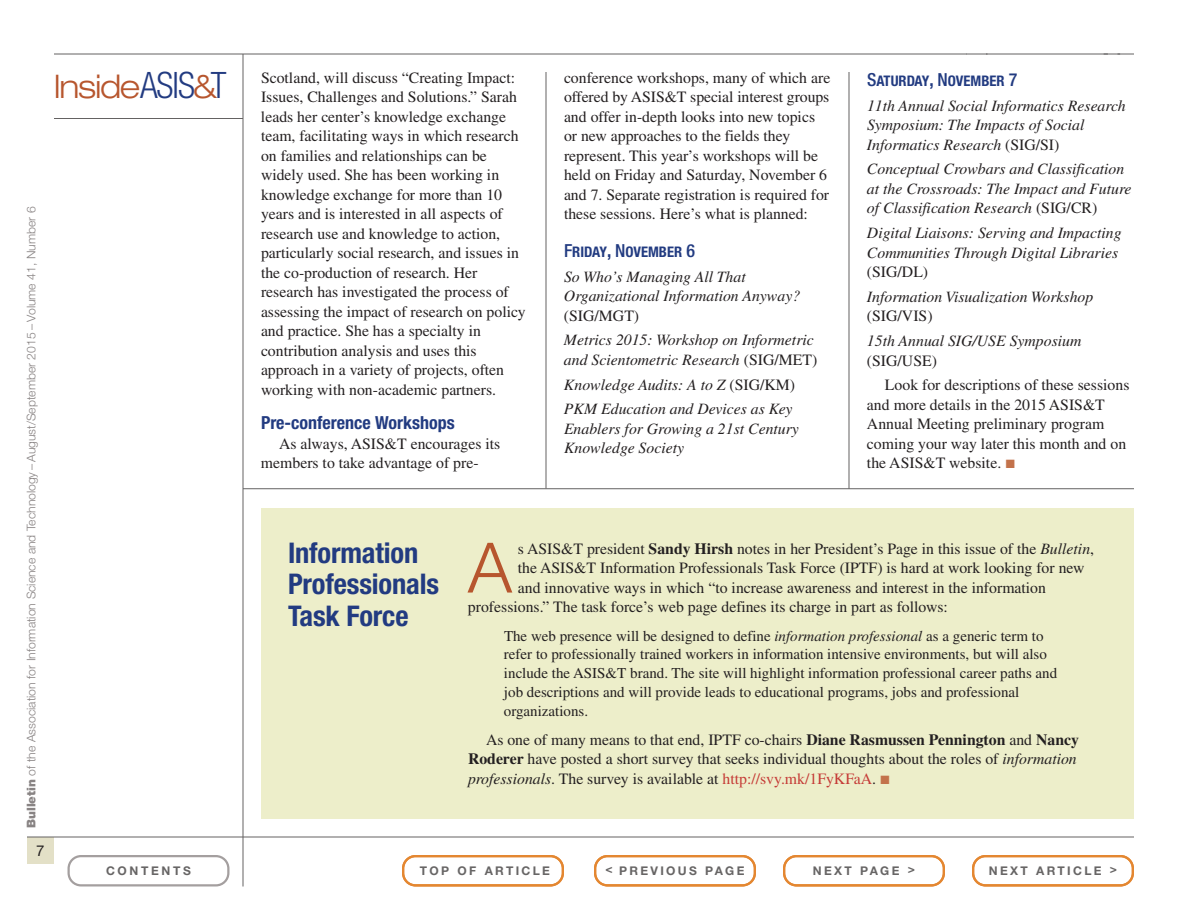
<style>
.page{position:relative;width:1188px;height:918px;background:#fff}
.page>*{position:absolute;margin:0;border:0;box-sizing:border-box;transform-origin:0 0}
.t1{font:300 69.6px "Helvetica Neue LT Std";color:#b7562e}
.t2{font:300 expanded 32.55px "Helvetica Neue LT Std";letter-spacing:-.04em;color:#b7562e}
.t3{font:700 condensed 28.5px/31.5px "Helvetica Neue LT Std";letter-spacing:-.005em;color:#223b81}
.t4{font:700 condensed 18px "Helvetica Neue LT Std";color:#223b81}
.t5{font:15.75px/19.5px "Times LT Std";color:#231f20}
.t6{font:italic 15.75px/19.5px "Times LT Std";color:#231f20}
.t7{font:15px/18.8px "Times LT Std";color:#231f20}
.t8{font:15px "Helvetica Neue LT Std";color:#231f20}
.t9{font:700 condensed 14.7px "Helvetica Neue LT Std";color:#223b81}
.t10{font:300 12px "Helvetica Neue LT Std";letter-spacing:-.005em;color:#888383}
.t11{font:700 12px "Helvetica Neue LT Std";letter-spacing:.195em;color:#676565}
.t12{font:700 12px "Helvetica Neue LT Std";letter-spacing:.22em;color:#676565}
.s1{font-weight:900}
.s2{font-stretch:condensed;font-size:36.45px;color:#223b81}
.s3{font-weight:500;font-size:18px}
.s4{font-size:18px}
.s5{font-style:normal}
.s6{color:#c3724b}
.s7{font-weight:700}
.s8{font-style:italic}
.s9{color:#c53a36}
</style>
<div class="page">
<div style="left:261px;top:508px;width:873px;height:311px;background:#edeeca"></div>
<svg style="left:967px;top:54px;width:19px;height:1px"></svg>
<hr style="left:54px;top:54px;width:913px;height:1px;background:#646262">
<svg style="left:1108px;top:54px;width:26px;height:1px"></svg>
<hr style="left:986px;top:54px;width:122px;height:1px;background:#646262">
<div style="left:27px;top:837px;width:27px;height:27px;background:#e3e0c7"></div>
<hr style="left:243px;top:54px;width:1px;height:832px;background:#646262">
<hr style="left:27px;top:837px;width:1107px;height:1px;background:#646262">
<hr style="left:54px;top:118px;width:189px;height:1px;background:#646262">
<hr style="left:546px;top:72px;width:1px;height:416px;background:#646262">
<hr style="left:849px;top:72px;width:1px;height:417px;background:#646262">
<svg style="left:68px;top:855px;width:162px;height:31px"></svg>
<svg style="left:783px;top:855px;width:162px;height:31px"></svg>
<svg style="left:972px;top:855px;width:162px;height:31px"></svg>
<svg style="left:594px;top:855px;width:162px;height:31px"></svg>
<hr style="left:243px;top:488px;width:891px;height:1px;background:#646262">
<svg style="left:402px;top:855px;width:162px;height:31px"></svg>
<p class="t10" style="left:27px;top:828px;width:623px;rotate:-90deg"><span class="s1">Bulletin</span> of the Association for Information Science and Technology – August/September 2015 – Volume 41, Number 6</p>
<p class="t8" style="left:36px;top:845px;width:10px">7</p>
<h2 class="t2" style="left:54px;top:75px;width:174px">Inside<span class="s2">ASIS</span>&amp;<span class="s2">T</span></h2>
<p class="t5" style="left:261px;top:69px;width:266px">Scotland, will discuss “Creating Impact:<br>Issues, Challenges and Solutions.” Sarah leads her center’s knowledge exchange team, facilitating ways in which research on families and relationships can be widely used. She has been working in knowledge exchange for more than 10 years and is interested in all aspects of research use and knowledge to action, particularly social research, and issues in the co-production of research. Her research has investigated the process of assessing the impact of research on policy and practice. She has a specialty in contribution analysis and uses this approach in a variety of projects, often working with non-academic partners.</p>
<p class="t4" style="left:261px;top:416px;width:195px">Pre-conference Workshops</p>
<p class="t5" style="left:261px;top:435px;width:241px;text-indent:18px">As always, ASIS&amp;T encourages its members to take advantage of pre-</p>
<p class="t5" style="left:564px;top:69px;width:268px">conference workshops, many of which are offered by ASIS&amp;T special interest groups and offer in-depth looks into new topics or new approaches to the fields they represent. This year’s workshops will be held on Friday and Saturday, November 6 and 7. Separate registration is required for these sessions. Here’s what is planned:</p>
<p class="t9" style="left:564px;top:246px;width:133px"><span class="s3">F</span>RIDAY<span class="s4">,</span> <span class="s3">N</span>OVEMBER <span class="s3">6</span></p>
<p class="t6" style="left:564px;top:268px;width:238px">So Who’s Managing All That<br>Organizational Information Anyway?</p>
<p class="t5" style="left:564px;top:307px;width:77px">(SIG/MGT)</p>
<p class="t6" style="left:564px;top:332px;width:255px">Metrics 2015: Workshop on Informetric and Scientometric Research <span class="s5">(SIG/MET)</span></p>
<p class="t6" style="left:564px;top:373px;width:233px;line-height:24.8px">Knowledge Audits: A to Z <span class="s5">(SIG/KM)<br></span>PKM Education and Devices as Key</p>
<p class="t6" style="left:564px;top:420px;width:236px">Enablers for Growing a 21st Century<br>Knowledge Society</p>
<p class="t9" style="left:867px;top:75px;width:152px"><span class="s3">S</span>ATURDAY<span class="s4">,</span> <span class="s3">N</span>OVEMBER <span class="s3">7</span></p>
<p class="t6" style="left:867px;top:97px;width:260px">11th Annual Social Informatics Research<br>Symposium: The Impacts of Social<br>Informatics Research <span class="s5">(SIG/SI)</span></p>
<p class="t6" style="left:867px;top:161px;width:266px">Conceptual Crowbars and Classification at the Crossroads: The Impact and Future of Classification Research <span class="s5">(SIG/CR)</span></p>
<p class="t6" style="left:867px;top:225px;width:256px">Digital Liaisons: Serving and Impacting<br>Communities Through Digital Libraries</p>
<p class="t5" style="left:867px;top:264px;width:63px">(SIG/DL)</p>
<p class="t6" style="left:867px;top:288px;width:228px">Information Visualization Workshop</p>
<p class="t5" style="left:867px;top:308px;width:67px">(SIG/VIS)</p>
<p class="t6" style="left:867px;top:333px;width:216px">15th Annual SIG/USE Symposium</p>
<p class="t5" style="left:885px;top:350px;width:246px;line-height:24.8px;text-indent:-18px">(SIG/USE)<br>Look for descriptions of these sessions</p>
<p class="t5" style="left:867px;top:397px;width:261px">and more details in the 2015 ASIS&amp;T<br>Annual Meeting preliminary program coming your way later this month and on the ASIS&amp;T website. <span class="s6">■</span></p>
<h3 class="t3" style="left:288px;top:539px;width:153px">Information<br>Professionals<br>Task Force</h3>
<h1 class="t1" style="left:468px;top:543px;width:45px">A</h1>
<p class="t5" style="left:518px;top:540px;width:578px">s ASIS&amp;T president <span class="s7">Sandy Hirsh</span> notes in her President’s Page in this issue of the <span class="s8">Bulletin</span>,</p>
<p class="t5" style="left:518px;top:560px;width:568px">the ASIS&amp;T Information Professionals Task Force (IPTF) is hard at work looking for new</p>
<p class="t5" style="left:518px;top:579px;width:530px">and innovative ways in which “to increase awareness and interest in the information</p>
<p class="t5" style="left:468px;top:599px;width:481px">professions.” The task force’s web page defines its charge in part as follows:</p>
<p class="t7" style="left:504px;top:628px;width:555px">The web presence will be designed to define <span class="s8">information professional</span> as a generic term to refer to professionally trained workers in information intensive environments, but will also include the ASIS&amp;T brand. The site will highlight information professional career paths and job descriptions and will provide leads to educational programs, jobs and professional organizations.</p>
<p class="t5" style="left:468px;top:731px;width:612px;text-indent:18px">As one of many means to that end, IPTF co-chairs <span class="s7">Diane Rasmussen Pennington</span> and <span class="s7">Nancy<br>Roderer</span> have posted a short survey that seeks individual thoughts about the roles of <span class="s8">information professionals</span>. The survey is available at <span class="s9">http://svy.mk/1FyKFaA</span>. <span class="s6">■</span></p>
<p class="t12" style="left:106px;top:866px;width:86px">CONTENTS</p>
<p class="t11" style="left:606px;top:866px;width:140px">&lt; PREVIOUS PAGE</p>
<p class="t11" style="left:813px;top:866px;width:104px">NEXT PAGE &gt;</p>
<p class="t11" style="left:989px;top:866px;width:130px">NEXT ARTICLE &gt;</p>
<p class="t11" style="left:420px;top:866px;width:132px">TOP OF ARTICLE</p>
</div>
